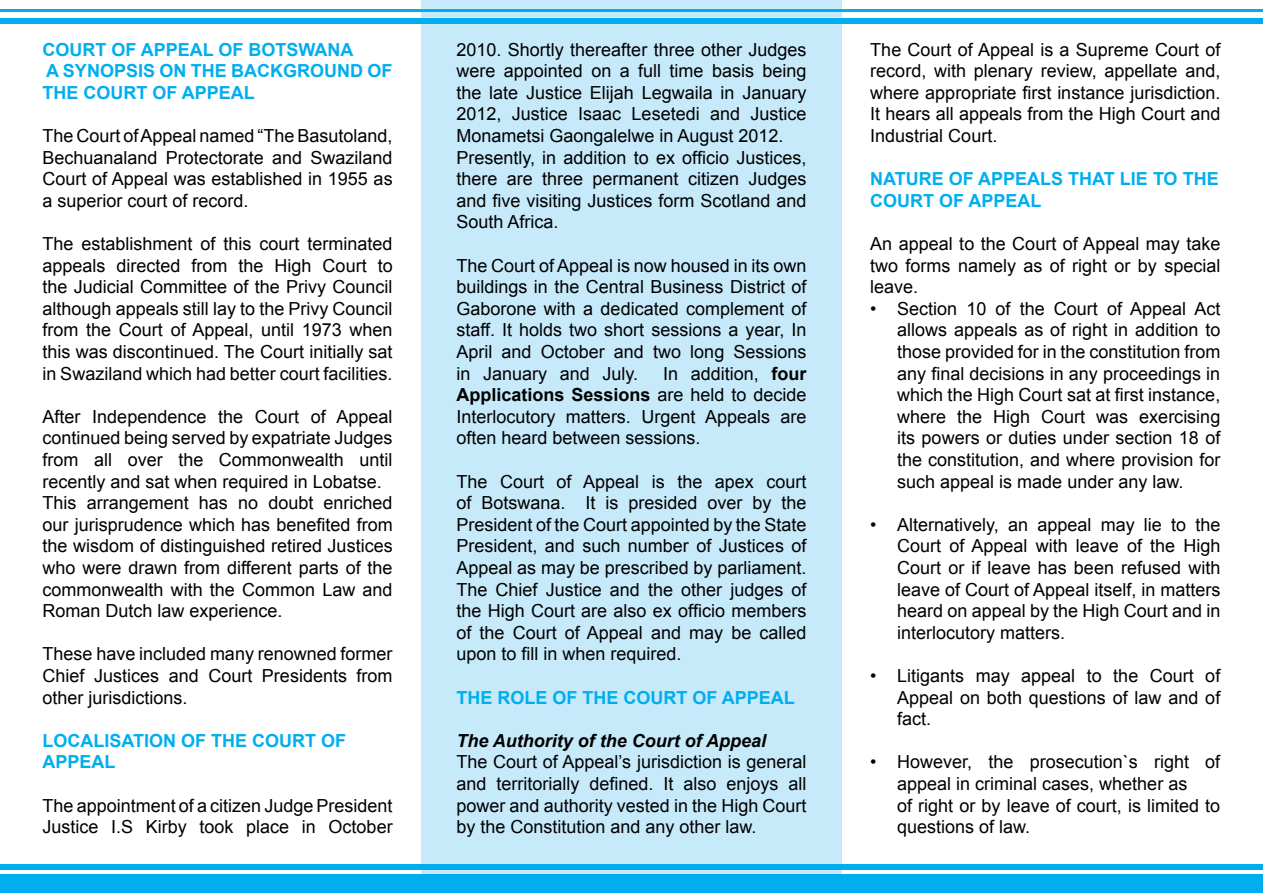
<style>
.page{position:relative;width:1263px;height:893px;background:#fff}
.page>*{position:absolute;margin:0;border:0;box-sizing:border-box;transform-origin:0 0}
.t1{font:18px/21.6px "Arial";color:#000;text-align:justify}
.t2{font:700 18px/21.6px "Arial";color:#00aeef}
.t3{font:italic 700 18px "Arial";color:#000}
.s1{font-weight:700}
</style>
<div class="page">
<div style="left:0;top:18px;width:1263px;height:6px;background:#00aeef"></div>
<hr style="left:0;top:9px;width:1263px;height:3px;background:#00aeef">
<div style="left:421px;top:0;width:421px;height:875px;background:#c7eafb"></div>
<div style="left:421px;top:18px;width:421px;height:6px;background:#00aeef"></div>
<hr style="left:421px;top:9px;width:421px;height:3px;background:#00aeef">
<div style="left:0;top:875px;width:1263px;height:18px;background:#00aeef"></div>
<div style="left:0;top:864px;width:1263px;height:6px;background:#00aeef"></div>
<p class="t2" style="left:43px;top:39px;width:352px">COURT OF APPEAL OF BOTSWANA<br>A SYNOPSIS ON THE BACKGROUND OF<br>THE COURT OF APPEAL</p>
<p class="t1" style="left:43px;top:125px;width:352px">The Court ofAppeal named “The Basutoland, Bechuanaland Protectorate and Swaziland Court of Appeal was established in 1955 as a superior court of record.</p>
<p class="t1" style="left:43px;top:233px;width:352px">The establishment of this court terminated appeals directed from the High Court to the Judicial Committee of the Privy Council although appeals still lay to the Privy Council from the Court of Appeal, until 1973 when this was discontinued. The Court initially sat in Swaziland which had better court facilities.</p>
<p class="t1" style="left:43px;top:406px;width:352px;text-align:left">After Independence the Court of Appeal continued being served by expatriate Judges from all over the Commonwealth until recently and sat when required in Lobatse.<br>This arrangement has no doubt enriched our jurisprudence which has benefited from the wisdom of distinguished retired Justices who were drawn from different parts of the commonwealth with the Common Law and Roman Dutch law experience.</p>
<p class="t1" style="left:43px;top:643px;width:352px">These have included many renowned former Chief Justices and Court Presidents from other jurisdictions.</p>
<p class="t2" style="left:43px;top:730px;width:305px">LOCALISATION OF THE COURT OF<br>APPEAL</p>
<p class="t1" style="left:43px;top:795px;width:352px">The appointment of a citizen Judge President<br>Justice I.S Kirby took place in October</p>
<p class="t1" style="left:456px;top:39px;width:352px;text-align:left">2010. Shortly thereafter three other Judges were appointed on a full time basis being the late Justice Elijah Legwaila in January 2012, Justice Isaac Lesetedi and Justice Monametsi Gaongalelwe in August 2012.<br>Presently, in addition to ex officio Justices, there are three permanent citizen Judges and five visiting Justices form Scotland and South Africa.</p>
<p class="t1" style="left:456px;top:255px;width:352px">The Court ofAppeal is now housed in its own buildings in the Central Business District of Gaborone with a dedicated complement of staff. It holds two short sessions a year, In April and October and two long Sessions in January and July.</p>
<p class="t1" style="left:456px;top:363px;width:352px;text-indent:207px">In addition, <span class="s1">four Applications Sessions</span> are held to decide Interlocutory matters. Urgent Appeals are often heard between sessions.</p>
<p class="t1" style="left:456px;top:471px;width:352px">The Court of Appeal is the apex court of Botswana. It is presided over by the President of the Court appointed by the State President, and such number of Justices of Appeal as may be prescribed by parliament.<br>The Chief Justice and the other judges of the High Court are also ex officio members of the Court of Appeal and may be called upon to fill in when required.</p>
<p class="t2" style="left:456px;top:687px;width:340px">THE ROLE OF THE COURT OF APPEAL</p>
<p class="t3" style="left:456px;top:729px;width:311px">The Authority of the Court of Appeal</p>
<p class="t1" style="left:456px;top:751px;width:352px">The Court of Appeal’s jurisdiction is general and territorially defined. It also enjoys all power and authority vested in the High Court by the Constitution and any other law.</p>
<p class="t1" style="left:870px;top:39px;width:352px">The Court of Appeal is a Supreme Court of record, with plenary review, appellate and, where appropriate first instance jurisdiction.<br>It hears all appeals from the High Court and Industrial Court.</p>
<p class="t2" style="left:870px;top:169px;width:350px">NATURE OF APPEALS THAT LIE TO THE<br>COURT OF APPEAL</p>
<p class="t1" style="left:870px;top:233px;width:352px">An appeal to the Court of Appeal may take two forms namely as of right or by special leave.</p>
<p class="t1" style="left:897px;top:298px;width:325px;text-indent:-27px">• Section 10 of the Court of Appeal Act allows appeals as of right in addition to those provided for in the constitution from any final decisions in any proceedings in which the High Court sat at first instance, where the High Court was exercising its powers or duties under section 18 of the constitution, and where provision for such appeal is made under any law.</p>
<p class="t1" style="left:897px;top:514px;width:325px;text-indent:-27px">• Alternatively, an appeal may lie to the Court of Appeal with leave of the High Court or if leave has been refused with leave of Court of Appeal itself, in matters heard on appeal by the High Court and in interlocutory matters.</p>
<p class="t1" style="left:897px;top:665px;width:325px;text-indent:-27px">• Litigants may appeal to the Court of Appeal on both questions of law and of fact.</p>
<p class="t1" style="left:897px;top:751px;width:325px;text-align:left;text-indent:-27px">• However, the prosecution`s right of appeal in criminal cases, whether as<br>of right or by leave of court, is limited to questions of law.</p>
</div>
